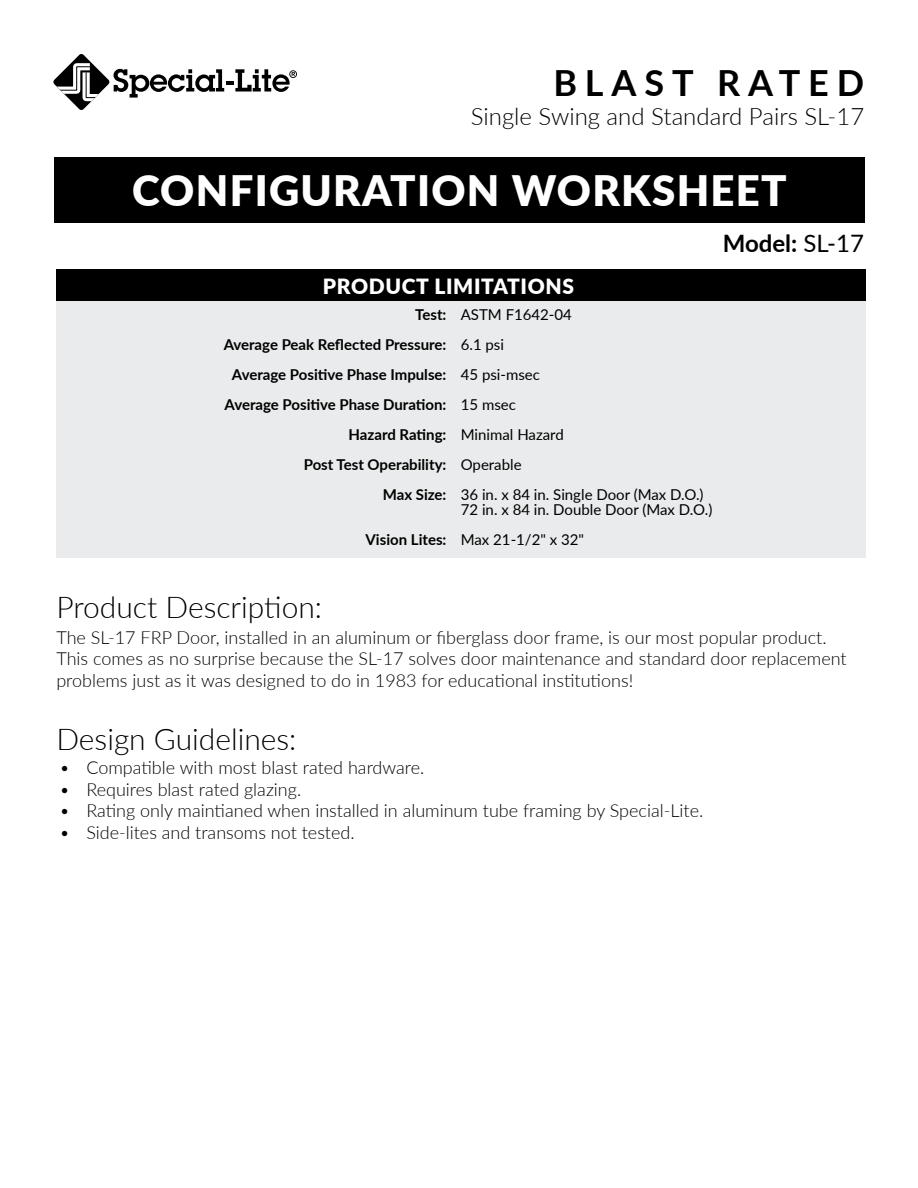
<style>
.page{position:relative;width:918px;height:1188px;background:#fff}
.page>*{position:absolute;margin:0;border:0;box-sizing:border-box;transform-origin:0 0}
.t1{font:900 42px "Lato";letter-spacing:.03em;color:#fff}
.t2{font:700 36px "Lato";letter-spacing:.22em;color:#000}
.t3{font:300 30px "Lato";color:#000}
.t4{font:300 24px "Lato";color:#000}
.t5{font:700 24px "Lato";color:#000}
.t6{font:900 21px "Lato";letter-spacing:.03em;color:#fff}
.t7{font:300 18px/21.6px "Lato";color:#000}
.t8{font:700 15px/30px "Lato";color:#000;text-align:right}
.t9{font:15px/30px "Lato";color:#000}
.s1{font-weight:400}
</style>
<div class="page">
<div style="left:56px;top:301px;width:810px;height:257px;background:#eaebec"></div>
<div style="left:54px;top:157px;width:810px;height:66px;background:#000"></div>
<svg style="left:53px;top:54px;width:244px;height:56px"></svg>
<div style="left:56px;top:269px;width:810px;height:32px;background:#000"></div>
<h2 class="t2" style="left:553px;top:63px;width:312px">BLAST RATED</h2>
<h3 class="t4" style="left:471px;top:108px;width:395px">Single Swing and Standard Pairs SL-17</h3>
<h1 class="t1" style="left:132px;top:167px;width:656px">CONFIGURATION WORKSHEET</h1>
<p class="t6" style="left:323px;top:274px;width:253px">PRODUCT LIMITATIONS</p>
<p class="t8" style="left:224px;top:300px;width:224px">Test:<br>Average Peak Reflected Pressure:<br>Average Positive Phase Impulse:<br>Average Positive Phase Duration:<br>Hazard Rating:<br>Post Test Operability:<br>Max Size:</p>
<p class="t8" style="left:366px;top:524px;width:82px">Vision Lites:</p>
<p class="t9" style="left:461px;top:301px;width:244px">ASTM F1642-04<br>6.1 psi<br>45 psi-msec<br>15 msec<br>Minimal Hazard<br>Operable<br>36 in. x 84 in. Single Door (Max D.O.)</p>
<p class="t9" style="left:461px;top:496px;width:253px">72 in. x 84 in. Double Door (Max D.O.)<br>Max 21-1/2" x 32"</p>
<h3 class="t5" style="left:723px;top:226px;width:143px">Model: <span class="s1">SL-17</span></h3>
<h3 class="t3" style="left:56px;top:586px;width:267px">Product Description:</h3>
<p class="t7" style="left:56px;top:626px;width:792px">The SL-17 FRP Door, installed in an aluminum or fiberglass door frame, is our most popular product.<br>This comes as no surprise because the SL-17 solves door maintenance and standard door replacement problems just as it was designed to do in 1983 for educational institutions!</p>
<h3 class="t3" style="left:56px;top:718px;width:242px">Design Guidelines:</h3>
<p class="t7" style="left:59px;top:758px;width:366px">• Compatible with most blast rated hardware.</p>
<p class="t7" style="left:59px;top:780px;width:243px">• Requires blast rated glazing.</p>
<p class="t7" style="left:59px;top:802px;width:645px">• Rating only maintianed when installed in aluminum tube framing by Special-Lite.</p>
<p class="t7" style="left:59px;top:823px;width:297px">• Side-lites and transoms not tested.</p>
</div>
